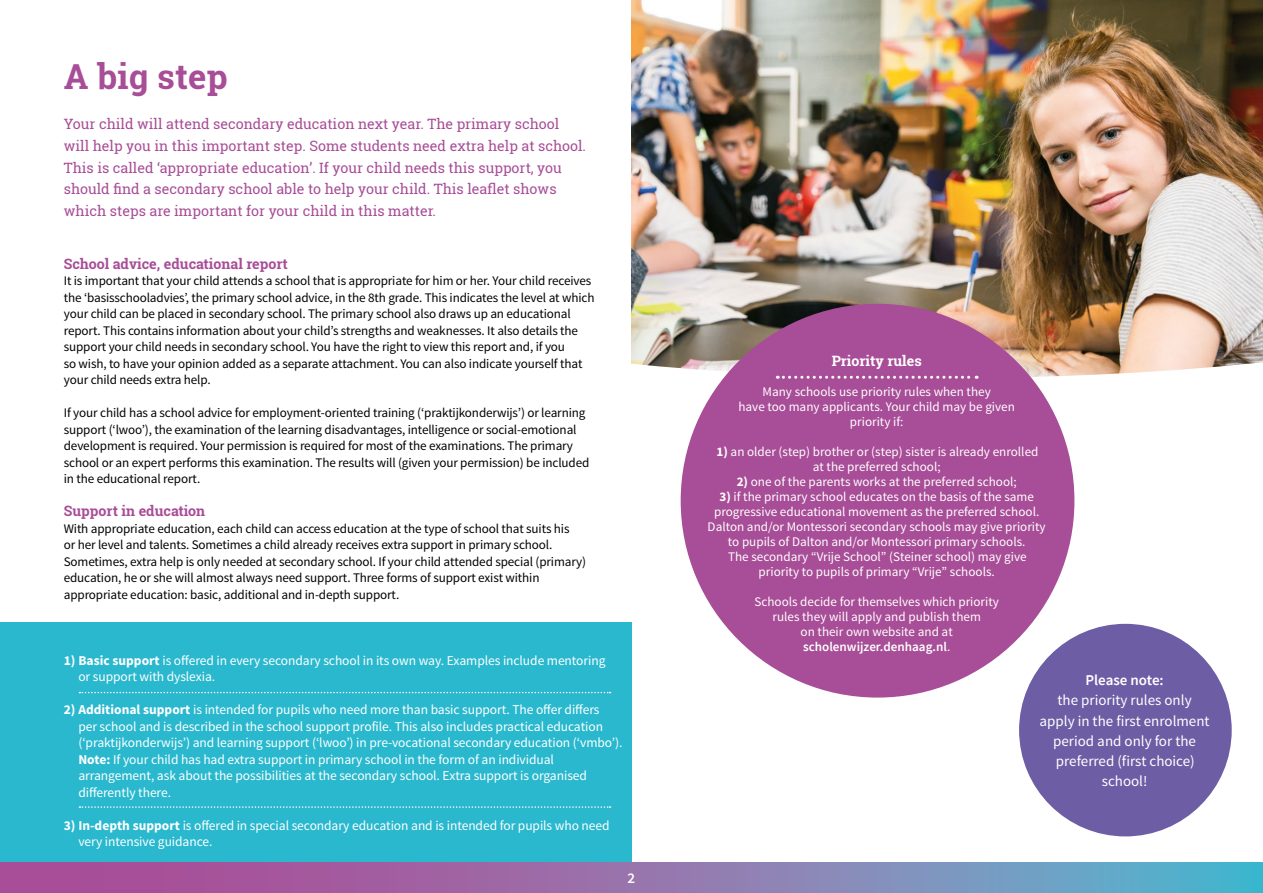
<style>
.page{position:relative;width:1263px;height:893px;background:#fff}
.page>*{position:absolute;margin:0;border:0;box-sizing:border-box;transform-origin:0 0}
.t1{font:700 34.5px "Roboto Slab";letter-spacing:.005em;color:#a84d97}
.t2{font:15px/20.2px "Source Sans Pro";color:#fff;text-align:center}
.t3{font:600 15px "Source Sans Pro";color:#fff}
.t4{font:14.25px/21.8px "Roboto Slab";color:#a84d97}
.t5{font:700 14.25px "Roboto Slab";color:#a84d97}
.t6{font:700 14.25px "Roboto Slab";color:#fff}
.t7{font:13.5px/16.5px "Source Sans Pro";letter-spacing:-.005em;color:#fff}
.t8{font:13.2px/16.5px "Source Sans Pro";letter-spacing:-.01em;color:#000}
.t9{font:13.2px/15px "Source Sans Pro";color:#fff;text-align:center}
.s1{font-weight:700}
.s2{font-weight:600}
</style>
<div class="page">
<img style="left:631px;top:0;width:632px;height:361px">
<svg style="left:604px;top:361px;width:659px;height:502px"></svg>
<div style="left:0;top:623px;width:631px;height:270px;background:#29b8ce"></div>
<svg style="left:79px;top:692px;width:531px;height:1px"></svg>
<svg style="left:79px;top:806px;width:531px;height:2px"></svg>
<div style="left:681px;top:304px;width:393px;height:394px;background:#a84d97;border-radius:50%"></div>
<svg style="left:777px;top:376px;width:200px;height:3px"></svg>
<div style="left:1019px;top:624px;width:213px;height:212px;background:#6c5da5;border-radius:50%"></div>
<svg style="left:0;top:863px;width:1263px;height:30px;background:#8c79ae"></svg>
<h1 class="t1" style="left:64px;top:53px;width:165px">A big step</h1>
<p class="t4" style="left:64px;top:113px;width:524px">Your child will attend secondary education next year. The primary school will help you in this important step. Some students need extra help at school.<br>This is called ‘appropriate education’. If your child needs this support, you should find a secondary school able to help your child. This leaflet shows which steps are important for your child in this matter.</p>
<p class="t5" style="left:64px;top:254px;width:226px">School advice, educational report</p>
<p class="t8" style="left:64px;top:273px;width:532px">It is important that your child attends a school that is appropriate for him or her. Your child receives the ‘basisschooladvies’, the primary school advice, in the 8th grade. This indicates the level at which your child can be placed in secondary school. The primary school also draws up an educational report. This contains information about your child’s strengths and weaknesses. It also details the support your child needs in secondary school. You have the right to view this report and, if you<br>so wish, to have your opinion added as a separate attachment. You can also indicate yourself that your child needs extra help.</p>
<p class="t8" style="left:64px;top:405px;width:527px">If your child has a school advice for employment-oriented training (‘praktijkonderwijs’) or learning support (‘lwoo’), the examination of the learning disadvantages, intelligence or social-emotional development is required. Your permission is required for most of the examinations. The primary school or an expert performs this examination. The results will (given your permission) be included in the educational report.</p>
<p class="t5" style="left:64px;top:501px;width:143px">Support in education</p>
<p class="t8" style="left:64px;top:520px;width:524px">With appropriate education, each child can access education at the type of school that suits his<br>or her level and talents. Sometimes a child already receives extra support in primary school.<br>Sometimes, extra help is only needed at secondary school. If your child attended special (primary) education, he or she will almost always need support. Three forms of support exist within appropriate education: basic, additional and in-depth support.</p>
<p class="t7" style="left:78px;top:652px;width:529px;text-indent:-15px"><span class="s1">1) Basic support</span> is offered in every secondary school in its own way. Examples include mentoring or support with dyslexia.</p>
<p class="t7" style="left:78px;top:701px;width:546px;text-indent:-15px"><span class="s1">2) Additional support</span> is intended for pupils who need more than basic support. The offer differs<br>per school and is described in the school support profile. This also includes practical education (‘praktijkonderwijs’) and learning support (‘lwoo’) in pre-vocational secondary education (‘vmbo’).<br><span class="s1">Note:</span> If your child has had extra support in primary school in the form of an individual arrangement, ask about the possibilities at the secondary school. Extra support is organised differently there.</p>
<p class="t7" style="left:78px;top:817px;width:533px;text-indent:-15px"><span class="s1">3) In-depth support</span> is offered in special secondary education and is intended for pupils who need very intensive guidance.</p>
<p class="t3" style="left:628px;top:868px;width:9px">2</p>
<p class="t6" style="left:832px;top:351px;width:92px">Priority rules</p>
<p class="t9" style="left:738px;top:384px;width:278px">Many schools use priority rules when they<br>have too many applicants. Your child may be given priority if:</p>
<p class="t9" style="left:716px;top:444px;width:323px"><span class="s1">1)</span> an older (step) brother or (step) sister is already enrolled at the preferred school;</p>
<p class="t9" style="left:737px;top:474px;width:282px"><span class="s1">2)</span> one of the parents works at the preferred school;</p>
<p class="t9" style="left:708px;top:489px;width:340px"><span class="s1">3)</span> if the primary school educates on the basis of the same progressive educational movement as the preferred school.<br>Dalton and/or Montessori secondary schools may give priority to pupils of Dalton and/or Montessori primary schools.<br>The secondary “Vrije School” (Steiner school) may give priority to pupils of primary “Vrije” schools.</p>
<p class="t9" style="left:754px;top:594px;width:246px">Schools decide for themselves which priority rules they will apply and publish them<br>on their own website and at <span class="s2">scholenwijzer.denhaag.nl</span>.</p>
<p class="t3" style="left:1085px;top:670px;width:80px">Please note:</p>
<p class="t2" style="left:1039px;top:690px;width:172px">the priority rules only apply in the first enrolment period and only for the preferred (first choice) school!</p>
</div>
